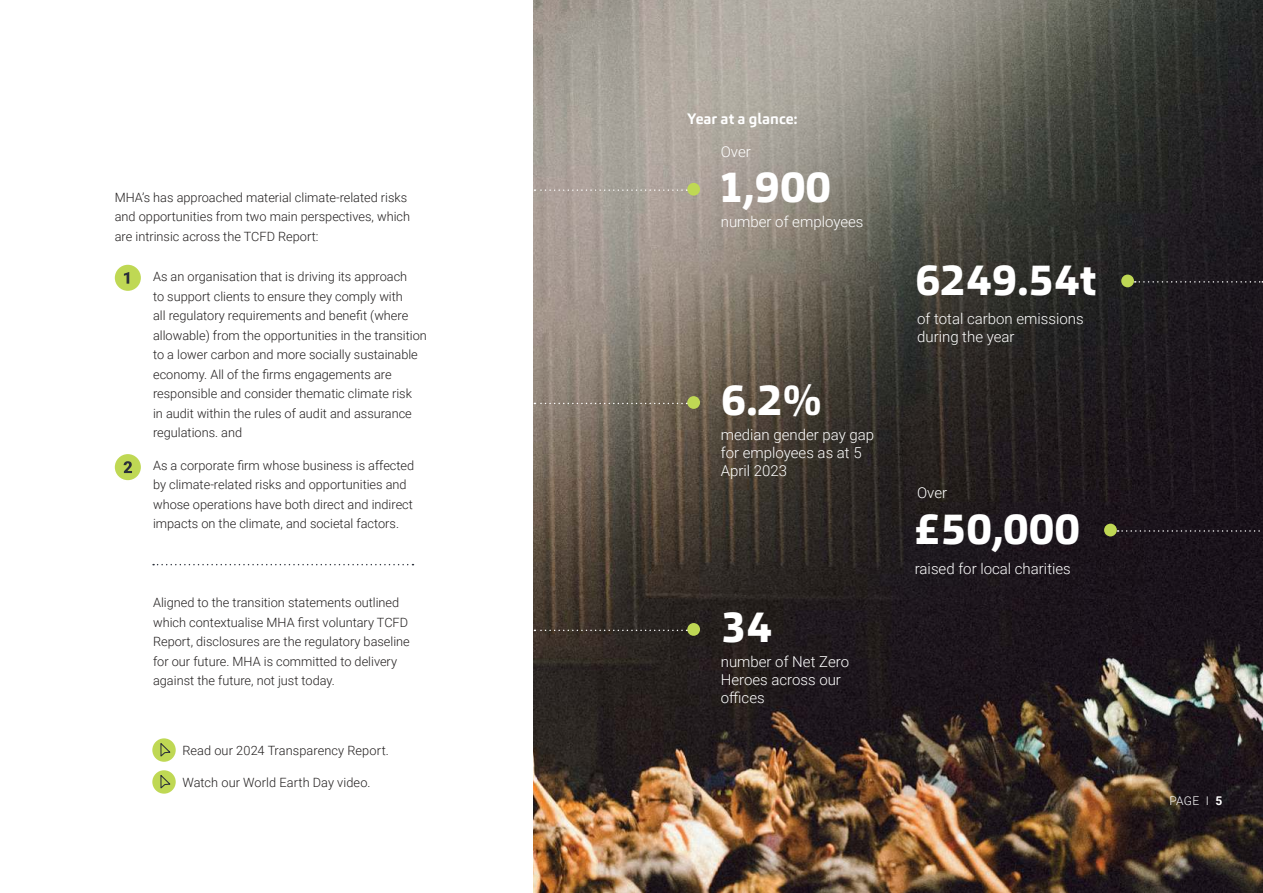
<style>
.page{position:relative;width:1263px;height:893px;background:#fff}
.page>*{position:absolute;margin:0;border:0;box-sizing:border-box;transform-origin:0 0}
.t1{font:800 43.35px "Carnac";color:#fff}
.t2{font:300 15px/18px "Roboto";color:#fff}
.t3{font:700 15px "Carnac";color:#fff}
.t4{font:300 12.75px/19.5px "Roboto";color:#221f1f}
.t5{font:300 12px "Roboto";color:#fff}
.s1{font-weight:700}
</style>
<div class="page">
<img style="left:534px;top:0;width:729px;height:893px">
<div style="left:152px;top:770px;width:24px;height:24px;background:#bfd854;border-radius:50%"></div>
<svg style="left:160px;top:773px;width:12px;height:16px"></svg>
<div style="left:152px;top:738px;width:24px;height:24px;background:#bfd854;border-radius:50%"></div>
<svg style="left:160px;top:741px;width:12px;height:16px"></svg>
<svg style="left:534px;top:189px;width:153px;height:2px"></svg>
<div style="left:687px;top:183px;width:13px;height:13px;background:#bfd854;border-radius:50%"></div>
<svg style="left:1135px;top:281px;width:128px;height:2px"></svg>
<div style="left:1121px;top:275px;width:13px;height:12px;background:#bfd854;border-radius:50%"></div>
<svg style="left:534px;top:403px;width:153px;height:1px"></svg>
<div style="left:687px;top:396px;width:13px;height:13px;background:#bfd854;border-radius:50%"></div>
<svg style="left:1117px;top:530px;width:146px;height:2px"></svg>
<div style="left:1104px;top:524px;width:13px;height:12px;background:#bfd854;border-radius:50%"></div>
<svg style="left:534px;top:630px;width:153px;height:1px"></svg>
<div style="left:687px;top:623px;width:13px;height:13px;background:#bfd854;border-radius:50%"></div>
<div style="left:115px;top:265px;width:26px;height:26px;background:#bfd854;border-radius:50%"></div>
<svg style="left:124px;top:272px;width:5px;height:12px"></svg>
<div style="left:115px;top:454px;width:26px;height:26px;background:#bfd854;border-radius:50%"></div>
<svg style="left:124px;top:461px;width:8px;height:12px"></svg>
<svg style="left:153px;top:564px;width:260px;height:1px"></svg>
<p class="t4" style="left:115px;top:187px;width:297px">MHA’s has approached material climate-related risks and opportunities from two main perspectives, which are intrinsic across the TCFD Report:</p>
<p class="t4" style="left:153px;top:267px;width:275px">As an organisation that is driving its approach<br>to support clients to ensure they comply with<br>all regulatory requirements and benefit (where allowable) from the opportunities in the transition to a lower carbon and more socially sustainable economy. All of the firms engagements are responsible and consider thematic climate risk<br>in audit within the rules of audit and assurance regulations. and</p>
<p class="t4" style="left:153px;top:455px;width:263px">As a corporate firm whose business is affected by climate-related risks and opportunities and whose operations have both direct and indirect impacts on the climate, and societal factors.</p>
<p class="t4" style="left:153px;top:592px;width:258px">Aligned to the transition statements outlined which contextualise MHA first voluntary TCFD Report, disclosures are the regulatory baseline for our future. MHA is committed to delivery against the future, not just today.</p>
<p class="t4" style="left:183px;top:741px;width:208px">Read our 2024 Transparency Report.</p>
<p class="t4" style="left:182px;top:772px;width:190px">Watch our World Earth Day video.</p>
<p class="t3" style="left:687px;top:113px;width:112px">Year at a glance:</p>
<p class="t2" style="left:721px;top:142px;width:32px">Over</p>
<h1 class="t1" style="left:718px;top:168px;width:115px">1,900</h1>
<p class="t2" style="left:721px;top:212px;width:144px">number of employees</p>
<h1 class="t1" style="left:721px;top:381px;width:102px">6.2%</h1>
<p class="t2" style="left:721px;top:425px;width:155px">median gender pay gap for employees as at 5<br>April 2023</p>
<h1 class="t1" style="left:721px;top:608px;width:53px">34</h1>
<p class="t2" style="left:721px;top:652px;width:130px">number of Net Zero<br>Heroes across our offices</p>
<h1 class="t1" style="left:915px;top:261px;width:183px">6249.54t</h1>
<p class="t2" style="left:917px;top:310px;width:168px">of total carbon emissions during the year</p>
<p class="t2" style="left:917px;top:483px;width:32px">Over</p>
<h1 class="t1" style="left:913px;top:511px;width:169px">£50,000</h1>
<p class="t2" style="left:915px;top:559px;width:157px">raised for local charities</p>
<p class="t5" style="left:1169px;top:795px;width:55px">PAGE I <span class="s1">5</span></p>
</div>
